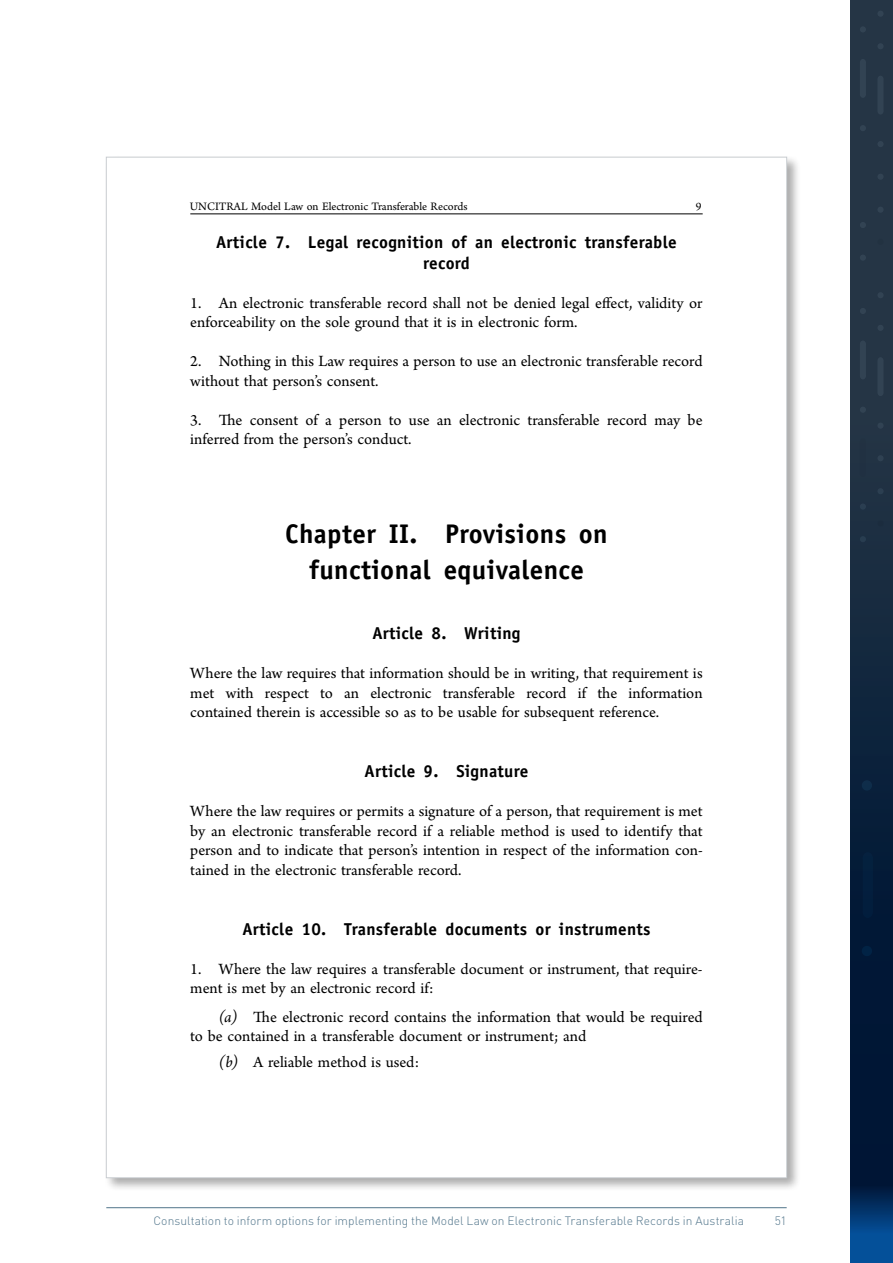
<style>
.page{position:relative;width:893px;height:1263px;background:#fff}
.page>*{position:absolute;margin:0;border:0;box-sizing:border-box;transform-origin:0 0}
.t1{font:700 27px/36px "Officina Sans Std";letter-spacing:.015em;color:#000;text-align:center}
.t2{font:700 17.25px/21px "Officina Sans Std";letter-spacing:.015em;color:#000;text-align:center}
.t3{font:16.5px/19.5px "Arno Pro";color:#000}
.t4{font:300 12px "DINOT";letter-spacing:.005em;color:#50748a}
.t5{font:12px "Arno Pro";color:#000}
.s1{font-style:italic}
</style>
<div class="page">
<svg style="left:850px;top:0;width:43px;height:1263px;background:#132942"></svg>
<hr style="left:106px;top:1207px;width:681px;height:1px;background:#50748a">
<div style="left:862px;top:780px;width:10px;height:10px;background:#0e2d4a;border-radius:50%"></div>
<div style="left:862px;top:946px;width:10px;height:10px;background:#012345;border-radius:50%"></div>
<svg style="left:863px;top:852px;width:10px;height:66px"></svg>
<div style="left:877px;top:207px;width:7px;height:6px;background:#324353;border-radius:50%"></div>
<div style="left:877px;top:11px;width:7px;height:6px;background:#324353;border-radius:50%"></div>
<div style="left:877px;top:43px;width:7px;height:6px;background:#324353;border-radius:50%"></div>
<div style="left:877px;top:141px;width:7px;height:6px;background:#324353;border-radius:50%"></div>
<div style="left:877px;top:174px;width:7px;height:6px;background:#324353;border-radius:50%"></div>
<div style="left:877px;top:239px;width:7px;height:6px;background:#223241;border-radius:50%"></div>
<svg style="left:877px;top:76px;width:7px;height:39px"></svg>
<svg style="left:860px;top:125px;width:6px;height:6px"></svg>
<svg style="left:860px;top:157px;width:6px;height:38px"></svg>
<svg style="left:860px;top:26px;width:6px;height:6px"></svg>
<svg style="left:860px;top:222px;width:6px;height:6px"></svg>
<svg style="left:860px;top:255px;width:6px;height:6px"></svg>
<svg style="left:860px;top:59px;width:6px;height:39px"></svg>
<div style="left:877px;top:488px;width:7px;height:6px;background:#2c3f51;border-radius:50%"></div>
<div style="left:877px;top:292px;width:7px;height:6px;background:#324353;border-radius:50%"></div>
<div style="left:877px;top:325px;width:7px;height:6px;background:#324353;border-radius:50%"></div>
<div style="left:877px;top:423px;width:7px;height:6px;background:#314253;border-radius:50%"></div>
<div style="left:877px;top:455px;width:7px;height:6px;background:#2f4152;border-radius:50%"></div>
<div style="left:877px;top:520px;width:7px;height:6px;background:#1b2c3e;border-radius:50%"></div>
<svg style="left:877px;top:357px;width:7px;height:39px"></svg>
<svg style="left:860px;top:407px;width:6px;height:6px"></svg>
<svg style="left:860px;top:438px;width:6px;height:39px"></svg>
<svg style="left:860px;top:308px;width:6px;height:6px"></svg>
<div style="left:860px;top:503px;width:6px;height:7px;background:#2a3e51;border-radius:50%"></div>
<svg style="left:860px;top:536px;width:6px;height:6px"></svg>
<svg style="left:860px;top:340px;width:6px;height:39px"></svg>
<div style="left:104px;top:155px;width:697px;height:1037px;background:#000;opacity:.33"></div>
<div style="left:106px;top:157px;width:681px;height:1021px;background:#fff"></div>
<hr style="left:190px;top:213px;width:513px;height:1px;background:#000">
<p class="t5" style="left:190px;top:199px;width:279px">UNCITRAL Model Law on Electronic Transferable Records</p>
<p class="t5" style="left:696px;top:199px;width:7px">9</p>
<p class="t2" style="left:216px;top:231px;width:462px">Article 7. Legal recognition of an electronic transferable record</p>
<p class="t3" style="left:190px;top:294px;width:514px">1. An electronic transferable record shall not be denied legal effect, validity or enforceability on the sole ground that it is in electronic form.</p>
<p class="t3" style="left:190px;top:352px;width:514px">2. Nothing in this Law requires a person to use an electronic transferable record without that person’s consent.</p>
<p class="t3" style="left:190px;top:411px;width:514px">3. The consent of a person to use an electronic transferable record may be inferred from the person’s conduct.</p>
<p class="t1" style="left:285px;top:516px;width:324px">Chapter II. Provisions on functional equivalence</p>
<p class="t2" style="left:372px;top:623px;width:150px">Article 8. Writing</p>
<p class="t3" style="left:190px;top:664px;width:514px;text-align:justify">Where the law requires that information should be in writing, that requirement is met with respect to an electronic transferable record if the information contained therein is accessible so as to be usable for subsequent reference.</p>
<p class="t2" style="left:364px;top:761px;width:165px">Article 9. Signature</p>
<p class="t3" style="left:190px;top:802px;width:514px;text-align:justify">Where the law requires or permits a signature of a person, that requirement is met by an electronic transferable record if a reliable method is used to identify that person and to indicate that person’s intention in respect of the information con&shy;tained in the electronic transferable record.</p>
<p class="t2" style="left:242px;top:918px;width:410px">Article 10. Transferable documents or instruments</p>
<p class="t3" style="left:190px;top:960px;width:514px">1. Where the law requires a transferable document or instrument, that require&shy;ment is met by an electronic record if:</p>
<p class="t3" style="left:190px;top:1008px;width:514px;text-indent:28px"><span class="s1">(a)</span> The electronic record contains the information that would be required to be contained in a transferable document or instrument; and</p>
<p class="t3" style="left:219px;top:1053px;width:202px"><span class="s1">(b)</span> A reliable method is used:</p>
<p class="t4" style="left:153px;top:1213px;width:592px">Consultation to inform options for implementing the Model Law on Electronic Transferable Records in Australia</p>
<p class="t4" style="left:775px;top:1213px;width:13px">51</p>
</div>
